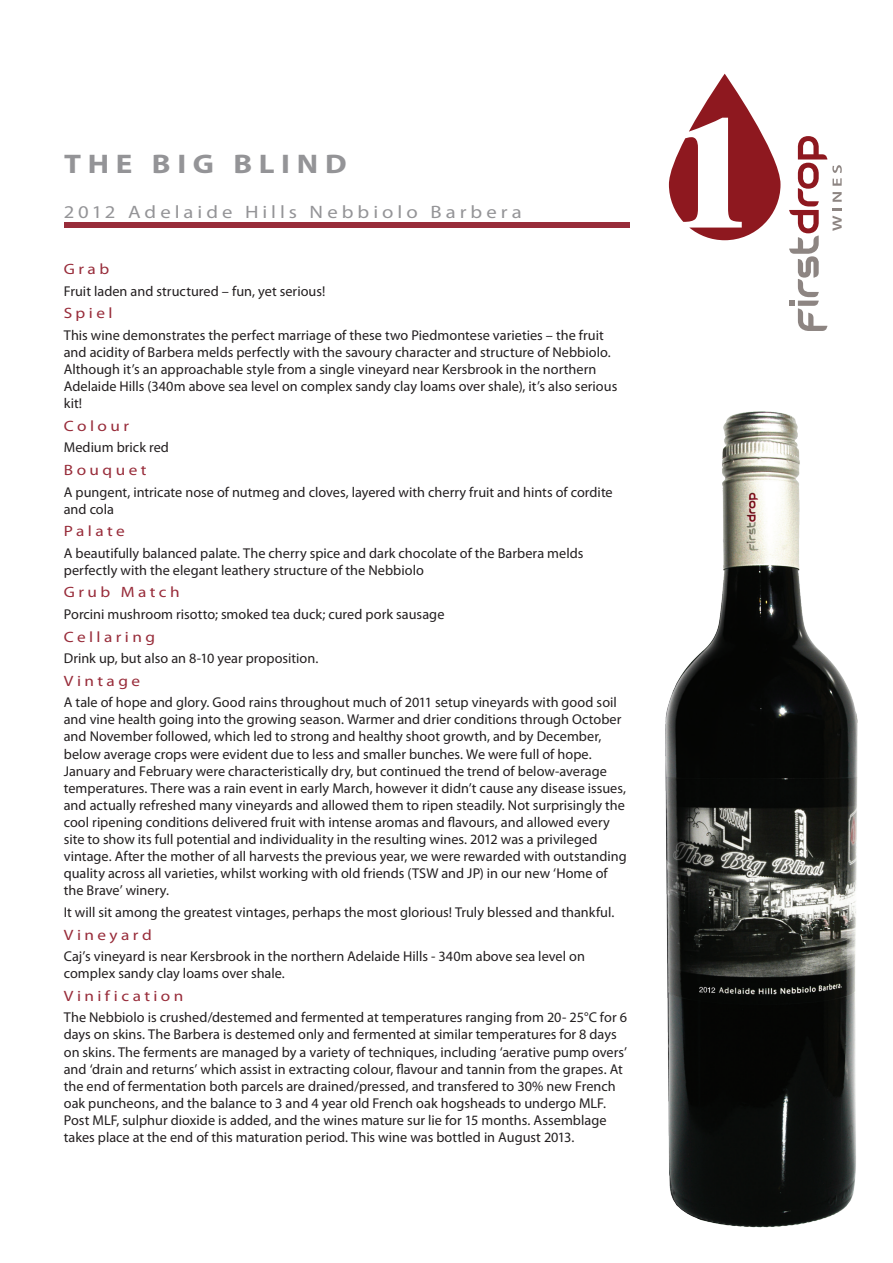
<style>
.page{position:relative;width:893px;height:1263px;background:#fff}
.page>*{position:absolute;margin:0;border:0;box-sizing:border-box;transform-origin:0 0}
.t1{font:700 27px "Myriad Pro";letter-spacing:.22em;color:#949497;scale:1.15 1}
.t2{font:18px "Myriad Pro";letter-spacing:.195em;color:#949497;scale:1.15 1}
.t3{font:15px "Myriad Pro";letter-spacing:.2em;color:#982c3a;scale:1.15 1}
.t4{font:14.25px/17.1px "Myriad Pro";color:#231f20}
</style>
<div class="page">
<svg style="left:669px;top:74px;width:111px;height:166px"></svg>
<svg style="left:789px;top:136px;width:53px;height:195px"></svg>
<div style="left:64px;top:222px;width:565px;height:5px;background:#982c3a"></div>
<img style="left:665px;top:411px;width:192px;height:817px">
<h1 class="t1" style="left:64px;top:146px;width:247px">THE BIG BLIND</h1>
<p class="t2" style="left:64px;top:200px;width:400px">2012 Adelaide Hills Nebbiolo Barbera</p>
<p class="t3" style="left:64px;top:260px;width:41px">Grab</p>
<p class="t4" style="left:64px;top:282px;width:263px">Fruit laden and structured – fun, yet serious!</p>
<p class="t3" style="left:64px;top:304px;width:44px">Spiel</p>
<p class="t4" style="left:64px;top:326px;width:555px">This wine demonstrates the perfect marriage of these two Piedmontese varieties – the fruit and acidity of Barbera melds perfectly with the savoury character and structure of Nebbiolo.<br>Although it’s an approachable style from a single vineyard near Kersbrook in the northern Adelaide Hills (340m above sea level on complex sandy clay loams over shale), it’s also serious kit!</p>
<p class="t3" style="left:64px;top:417px;width:58px">Colour</p>
<p class="t4" style="left:64px;top:439px;width:107px">Medium brick red</p>
<p class="t3" style="left:64px;top:461px;width:74px">Bouquet</p>
<p class="t4" style="left:64px;top:483px;width:550px">A pungent, intricate nose of nutmeg and cloves, layered with cherry fruit and hints of cordite and cola</p>
<p class="t3" style="left:64px;top:522px;width:55px">Palate</p>
<p class="t4" style="left:64px;top:544px;width:521px">A beautifully balanced palate. The cherry spice and dark chocolate of the Barbera melds perfectly with the elegant leathery structure of the Nebbiolo</p>
<p class="t3" style="left:64px;top:583px;width:102px">Grub Match</p>
<p class="t4" style="left:64px;top:605px;width:382px">Porcini mushroom risotto; smoked tea duck; cured pork sausage</p>
<p class="t3" style="left:64px;top:627px;width:81px">Cellaring</p>
<p class="t4" style="left:64px;top:650px;width:256px">Drink up, but also an 8-10 year proposition.</p>
<p class="t3" style="left:64px;top:671px;width:68px">Vintage</p>
<p class="t4" style="left:64px;top:694px;width:564px">A tale of hope and glory. Good rains throughout much of 2011 setup vineyards with good soil and vine health going into the growing season. Warmer and drier conditions through October and November followed, which led to strong and healthy shoot growth, and by December, below average crops were evident due to less and smaller bunches. We were full of hope.<br>January and February were characteristically dry, but continued the trend of below-average temperatures. There was a rain event in early March, however it didn’t cause any disease issues, and actually refreshed many vineyards and allowed them to ripen steadily. Not surprisingly the cool ripening conditions delivered fruit with intense aromas and flavours, and allowed every site to show its full potential and individuality in the resulting wines. 2012 was a privileged vintage. After the mother of all harvests the previous year, we were rewarded with outstanding quality across all varieties, whilst working with old friends (TSW and JP) in our new ‘Home of the Brave’ winery.</p>
<p class="t4" style="left:64px;top:903px;width:552px">It will sit among the greatest vintages, perhaps the most glorious! Truly blessed and thankful.</p>
<p class="t3" style="left:64px;top:925px;width:78px">Vineyard</p>
<p class="t4" style="left:64px;top:947px;width:523px">Caj’s vineyard is near Kersbrook in the northern Adelaide Hills - 340m above sea level on complex sandy clay loams over shale.</p>
<p class="t3" style="left:64px;top:986px;width:106px">Vinification</p>
<p class="t4" style="left:64px;top:1009px;width:565px">The Nebbiolo is crushed/destemed and fermented at temperatures ranging from 20- 25°C for 6 days on skins. The Barbera is destemed only and fermented at similar temperatures for 8 days on skins. The ferments are managed by a variety of techniques, including ‘aerative pump overs’ and ‘drain and returns’ which assist in extracting colour, flavour and tannin from the grapes. At the end of fermentation both parcels are drained/pressed, and transfered to 30% new French oak puncheons, and the balance to 3 and 4 year old French oak hogsheads to undergo MLF.<br>Post MLF, sulphur dioxide is added, and the wines mature sur lie for 15 months. Assemblage takes place at the end of this maturation period. This wine was bottled in August 2013.</p>
</div>
